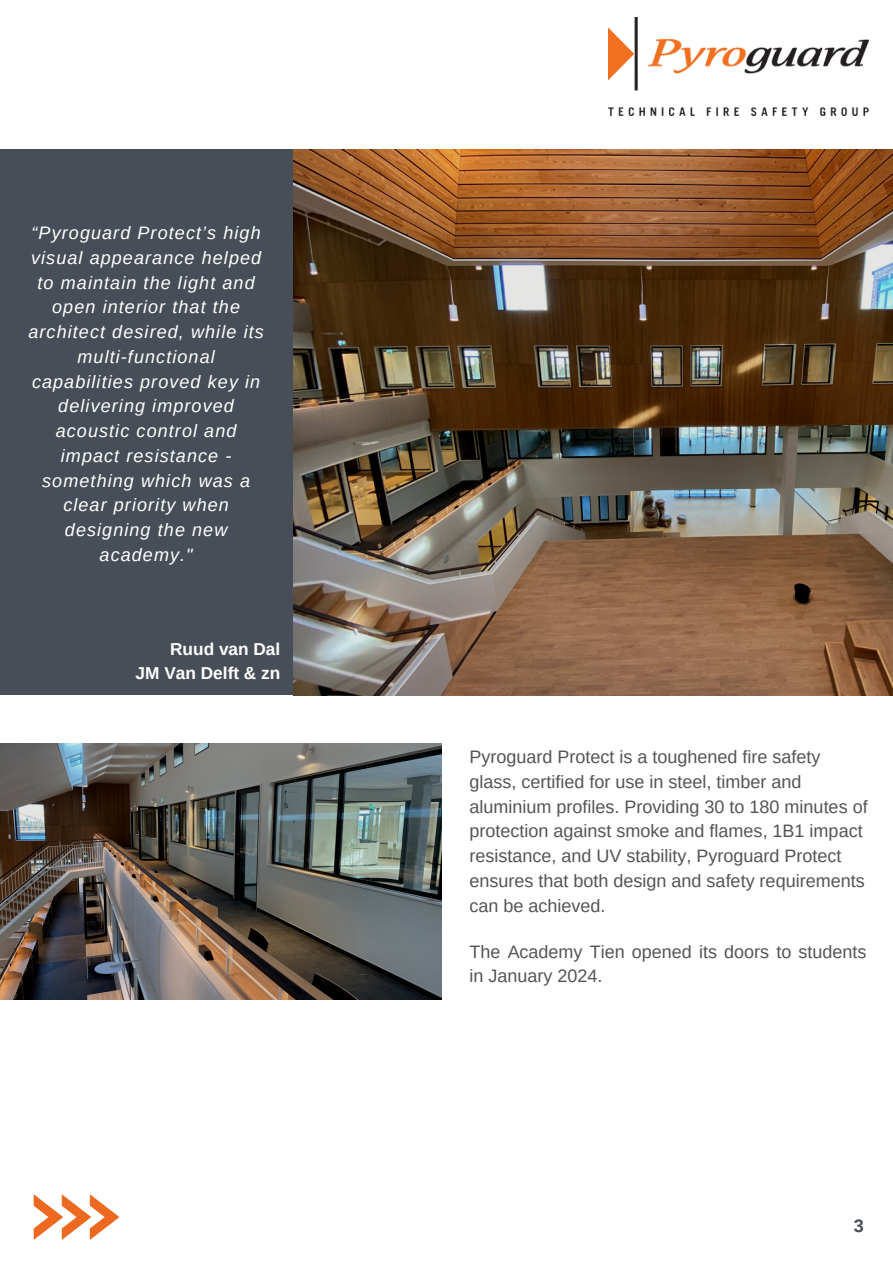
<style>
.page{position:relative;width:893px;height:1264px;background:#fff}
.page>*{position:absolute;margin:0;border:0;box-sizing:border-box;transform-origin:0 0}
.t1{font:18px/24.8px "Arimo";color:#545454}
.t2{font:italic 18px/24.8px "Arimo";letter-spacing:.06em;color:#fff;text-align:center}
.t3{font:700 18px "Arimo";color:#484e57}
.t4{font:700 17.25px/23.7px "Arimo";color:#fff;text-align:right}
</style>
<div class="page">
<div style="left:0;top:149px;width:892px;height:546px;background:#484e57"></div>
<img style="left:293px;top:149px;width:599px;height:546px">
<img style="left:0;top:743px;width:441px;height:256px">
<img style="left:608px;top:17px;width:260px;height:98px">
<svg style="left:34px;top:1194px;width:85px;height:45px"></svg>
<h1 class="t2" style="left:28px;top:220px;width:237px">“Pyroguard Protect’s high visual appearance helped to maintain the light and open interior that the architect desired, while its multi-functional capabilities proved key in delivering improved acoustic control and impact resistance - something which was a clear priority when designing the new academy."</h1>
<p class="t4" style="left:136px;top:637px;width:146px">Ruud van Dal<br>JM Van Delft &amp; zn</p>
<p class="t1" style="left:469px;top:744px;width:399px">Pyroguard Protect is a toughened fire safety glass, certified for use in steel, timber and aluminium profiles. Providing 30 to 180 minutes of protection against smoke and flames, 1B1 impact resistance, and UV stability, Pyroguard Protect ensures that both design and safety requirements can be achieved.</p>
<p class="t1" style="left:469px;top:938px;width:398px">The Academy Tien opened its doors to students in January 2024.</p>
<p class="t3" style="left:853px;top:1215px;width:12px">3</p>
</div>
